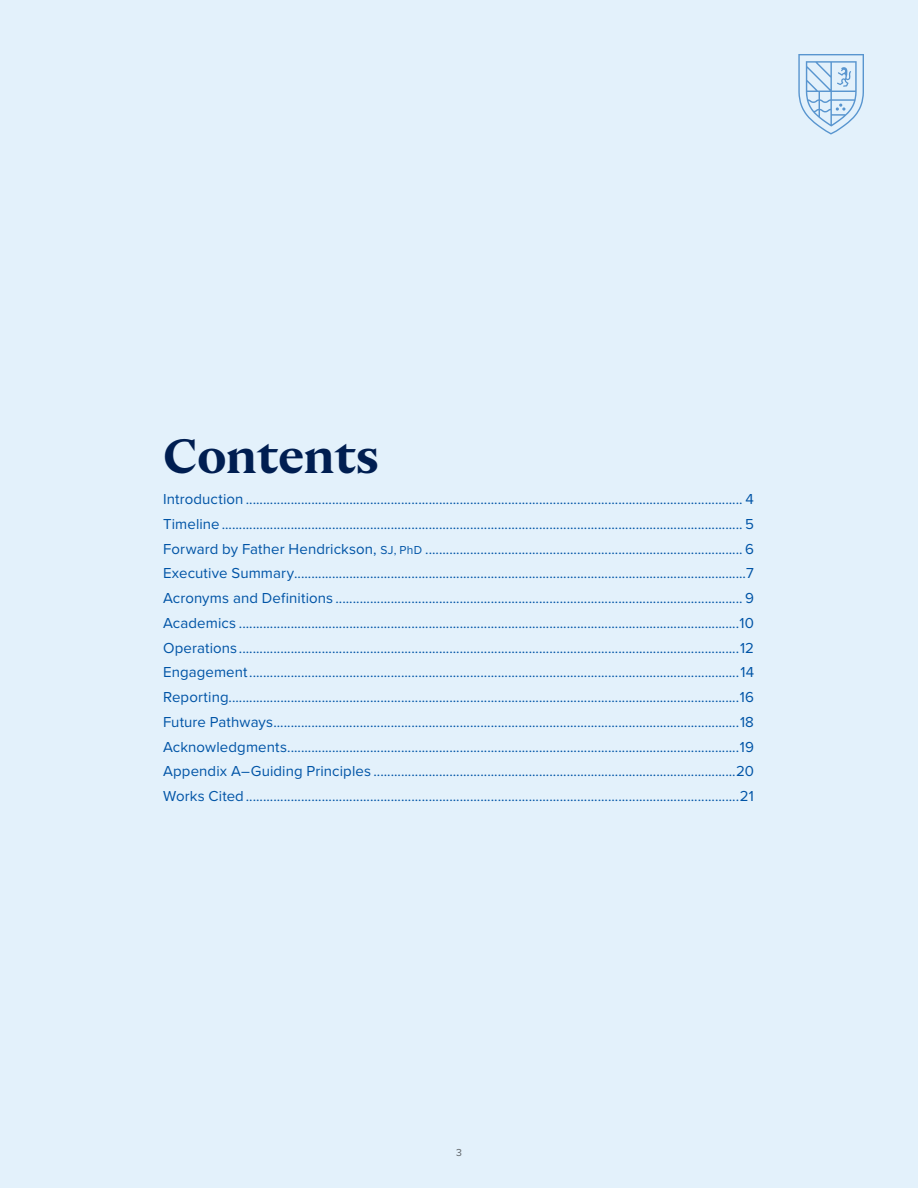
<style>
.page{position:relative;width:918px;height:1188px;background:#fff}
.page>*{position:absolute;margin:0;border:0;box-sizing:border-box;transform-origin:0 0}
.t1{font:600 48px "Nocturne Serif";letter-spacing:-.01em;color:#001e51}
.t2{font:15px/24.8px "Proxima Nova";letter-spacing:.01em;color:#0054a6;text-align:justify}
.t3{font:10.5px "Proxima Nova";color:#5e6367}
.s1{font-size:12px}
</style>
<div class="page">
<div style="left:1px;top:0;width:917px;height:1188px;background:#e3f1fb"></div>
<svg style="left:798px;top:54px;width:66px;height:81px"></svg>
<h1 class="t1" style="left:163px;top:425px;width:218px">Contents</h1>
<p class="t2" style="left:163px;top:487px;width:593px">Introduction ................................................................................................................................................ 4<br>Timeline....................................................................................................................................................... 5<br>Forward by Father Hendrickson, <span class="s1">SJ, PhD</span> ............................................................................................ 6<br>Executive Summary...................................................................................................................................7<br>Acronyms and Definitions ...................................................................................................................... 9<br>Academics .................................................................................................................................................10<br>Operations.................................................................................................................................................12<br>Engagement..............................................................................................................................................14<br>Reporting....................................................................................................................................................16<br>Future Pathways.......................................................................................................................................18<br>Acknowledgments...................................................................................................................................19<br>Appendix A–Guiding Principles .........................................................................................................20<br>Works Cited...............................................................................................................................................21</p>
<p class="t3" style="left:456px;top:1147px;width:7px">3</p>
</div>
